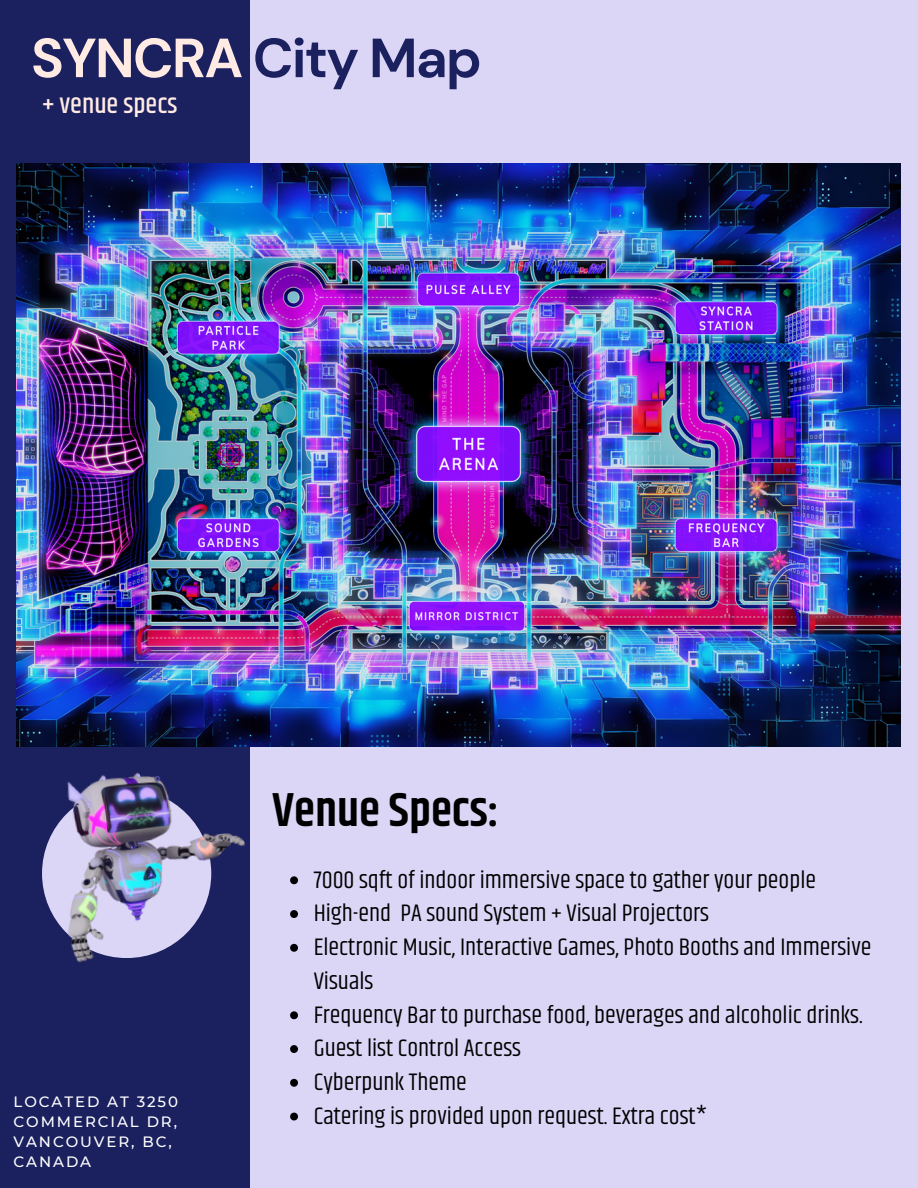
<style>
.page{position:relative;width:918px;height:1188px;background:#1b205f}
.page>*{position:absolute;margin:0;border:0;box-sizing:border-box;transform-origin:0 0}
.t1{font:700 55.05px "DM Sans";letter-spacing:-.03em;color:#1b205f}
.t2{font:600 48px "Khand";color:#000}
.t3{font:500 27px "Khand";color:#ffeae4}
.t4{font:24.45px/33.8px "Khand";color:#000}
.t5{font:500 15px/20.2px "Montserrat";letter-spacing:.13em;color:#fff}
.s1{color:#ffeae4}
</style>
<div class="page">
<div style="left:250px;top:0;width:668px;height:1188px;background:#dbd5f6"></div>
<img style="left:17px;top:164px;width:884px;height:583px">
<img style="left:31px;top:743px;width:224px;height:220px">
<svg style="left:290px;top:876px;width:8px;height:8px"></svg>
<svg style="left:290px;top:910px;width:8px;height:8px"></svg>
<svg style="left:290px;top:944px;width:8px;height:8px"></svg>
<svg style="left:290px;top:1011px;width:8px;height:8px"></svg>
<svg style="left:290px;top:1045px;width:8px;height:8px"></svg>
<svg style="left:290px;top:1079px;width:8px;height:8px"></svg>
<svg style="left:290px;top:1113px;width:8px;height:7px"></svg>
<h1 class="t1" style="left:31px;top:23px;width:452px"><span class="s1">SYNCRA</span> City Map</h1>
<p class="t3" style="left:42px;top:84px;width:137px">+ venue specs</p>
<p class="t5" style="left:14px;top:1091px;width:166px">LOCATED AT 3250<br>COMMERCIAL DR,<br>VANCOUVER, BC,<br>CANADA</p>
<h2 class="t2" style="left:272px;top:776px;width:229px">Venue Specs:</h2>
<p class="t4" style="left:314px;top:864px;width:559px">7000 sqft of indoor immersive space to gather your people High-end PA sound System + Visual Projectors<br>Electronic Music, Interactive Games, Photo Booths and Immersive Visuals<br>Frequency Bar to purchase food, beverages and alcoholic drinks.<br>Guest list Control Access<br>Cyberpunk Theme<br>Catering is provided upon request. Extra cost*</p>
</div>
